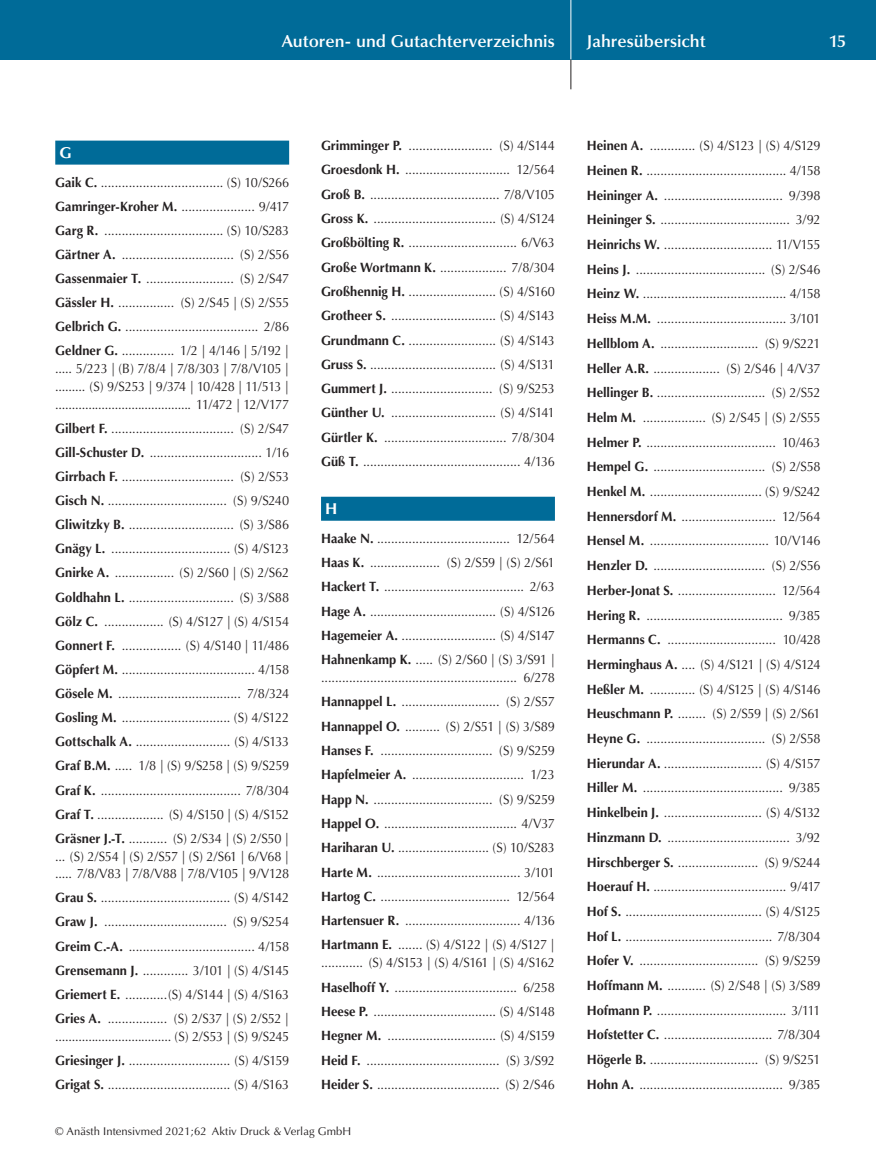
<style>
.page{position:relative;width:876px;height:1174px;background:#fff}
.page>*{position:absolute;margin:0;border:0;box-sizing:border-box;transform-origin:0 0}
.t1{font:600 17.25px "Optima";color:#fff}
.t2{font:700 15.75px "Optima";color:#fff}
.t3{font:13.5px/24.8px "Optima";letter-spacing:-.04em;color:#231f20;text-align:justify;scale:.95 1}
.t4{font:11.25px "Optima";letter-spacing:.005em;color:#231f20}
.s1{font-weight:700}
</style>
<div class="page">
<div style="left:0;top:0;width:876px;height:60px;background:#006b98"></div>
<hr style="left:571px;top:0;width:1px;height:60px;background:#fff">
<svg style="left:571px;top:60px;width:1px;height:29px"></svg>
<div style="left:55px;top:141px;width:234px;height:24px;background:#006b98"></div>
<div style="left:321px;top:497px;width:234px;height:24px;background:#006b98"></div>
<p class="t1" style="left:282px;top:31px;width:275px">Autoren- und Gutachterverzeichnis</p>
<p class="t1" style="left:587px;top:31px;width:120px">Jahresübersicht</p>
<p class="t1" style="left:829px;top:31px;width:19px">15</p>
<p class="t2" style="left:60px;top:143px;width:14px">G</p>
<p class="t3" style="left:55px;top:170px;width:248px;line-height:24.2px"><span class="s1">Gaik C.</span> ................................... (S) 10/S266<br><span class="s1">Gamringer-Kroher M.</span> ..................... 9/417<br><span class="s1">Garg R.</span> .................................. (S) 10/S283<br><span class="s1">Gärtner A.</span> ................................ (S) 2/S56<br><span class="s1">Gassenmaier T.</span> ......................... (S) 2/S47<br><span class="s1">Gässler H.</span> ................ (S) 2/S45 | (S) 2/S55<br><span class="s1">Gelbrich G.</span> ...................................... 2/86<br><span class="s1">Geldner G.</span> ............... 1/2 | 4/146 | 5/192 |</p>
<p class="t3" style="left:55px;top:360px;width:248px;line-height:17.7px">..... 5/223 | (B) 7/8/4 | 7/8/303 | 7/8/V105 | ......... (S) 9/S253 | 9/374 | 10/428 | 11/513 | ......................................... 11/472 | 12/V177</p>
<p class="t3" style="left:55px;top:416px;width:248px;line-height:24.2px"><span class="s1">Gilbert F.</span> ................................... (S) 2/S47<br><span class="s1">Gill-Schuster D.</span> ................................ 1/16<br><span class="s1">Girrbach F.</span> ................................ (S) 2/S53<br><span class="s1">Gisch N.</span> .................................. (S) 9/S240<br><span class="s1">Gliwitzky B.</span> .............................. (S) 3/S86<br><span class="s1">Gnägy L.</span> .................................. (S) 4/S123<br><span class="s1">Gnirke A.</span> ................. (S) 2/S60 | (S) 2/S62<br><span class="s1">Goldhahn L.</span> .............................. (S) 3/S88<br><span class="s1">Gölz C.</span> ................. (S) 4/S127 | (S) 4/S154<br><span class="s1">Gonnert F.</span> ................. (S) 4/S140 | 11/486<br><span class="s1">Göpfert M.</span> ...................................... 4/158<br><span class="s1">Gösele M.</span> ................................... 7/8/324<br><span class="s1">Gosling M.</span> ............................... (S) 4/S122<br><span class="s1">Gottschalk A.</span> ........................... (S) 4/S133<br><span class="s1">Graf B.M.</span> ..... 1/8 | (S) 9/S258 | (S) 9/S259<br><span class="s1">Graf K.</span> ........................................ 7/8/304<br><span class="s1">Graf T.</span> ................... (S) 4/S150 | (S) 4/S152<br><span class="s1">Gräsner J.-T.</span> ........... (S) 2/S34 | (S) 2/S50 |</p>
<p class="t3" style="left:55px;top:847px;width:248px;line-height:17.7px">... (S) 2/S54 | (S) 2/S57 | (S) 2/S61 | 6/V68 | ..... 7/8/V83 | 7/8/V88 | 7/8/V105 | 9/V128</p>
<p class="t3" style="left:55px;top:886px;width:248px;line-height:24.2px"><span class="s1">Grau S.</span> ..................................... (S) 4/S142<br><span class="s1">Graw J.</span> ................................... (S) 9/S254<br><span class="s1">Greim C.-A.</span> .................................... 4/158<br><span class="s1">Grensemann J.</span> ............. 3/101 | (S) 4/S145<br><span class="s1">Griemert E.</span> ............(S) 4/S144 | (S) 4/S163<br><span class="s1">Gries A.</span> ................. (S) 2/S37 | (S) 2/S52 |</p>
<p class="t3" style="left:55px;top:1024px;width:248px;line-height:24.2px">................................... (S) 2/S53 | (S) 9/S245<br><span class="s1">Griesinger J.</span> ............................. (S) 4/S159<br><span class="s1">Grigat S.</span> ................................... (S) 4/S163</p>
<p class="t3" style="left:321px;top:134px;width:248px;line-height:24.3px"><span class="s1">Grimminger P.</span> ........................ (S) 4/S144<br><span class="s1">Groesdonk H.</span> .............................. 12/564<br><span class="s1">Groß B.</span> ..................................... 7/8/V105<br><span class="s1">Gross K.</span> ................................... (S) 4/S124<br><span class="s1">Großbölting R.</span> ............................... 6/V63<br><span class="s1">Große Wortmann K.</span> ................... 7/8/304<br><span class="s1">Großhennig H.</span> ......................... (S) 4/S160<br><span class="s1">Grotheer S.</span> .............................. (S) 4/S143<br><span class="s1">Grundmann C.</span> ......................... (S) 4/S143<br><span class="s1">Gruss S.</span> .................................... (S) 4/S131<br><span class="s1">Gummert J.</span> ............................. (S) 9/S253<br><span class="s1">Günther U.</span> .............................. (S) 4/S141<br><span class="s1">Gürtler K.</span> ................................... 7/8/304<br><span class="s1">Güß T.</span> ............................................. 4/136</p>
<p class="t2" style="left:325px;top:499px;width:14px">H</p>
<p class="t3" style="left:321px;top:526px;width:248px;line-height:24.3px"><span class="s1">Haake N.</span> ...................................... 12/564<br><span class="s1">Haas K.</span> .................... (S) 2/S59 | (S) 2/S61<br><span class="s1">Hackert T.</span> ........................................ 2/63<br><span class="s1">Hage A.</span> .................................... (S) 4/S126<br><span class="s1">Hagemeier A.</span> ........................... (S) 4/S147<br><span class="s1">Hahnenkamp K.</span> ..... (S) 2/S60 | (S) 3/S91 |</p>
<p class="t3" style="left:321px;top:665px;width:248px;line-height:24.3px">........................................................ 6/278<br><span class="s1">Hannappel L.</span> ............................ (S) 2/S57<br><span class="s1">Hannappel O.</span> .......... (S) 2/S51 | (S) 3/S89<br><span class="s1">Hanses F.</span> ................................ (S) 9/S259<br><span class="s1">Hapfelmeier A.</span> ................................ 1/23<br><span class="s1">Happ N.</span> .................................. (S) 9/S259<br><span class="s1">Happel O.</span> ...................................... 4/V37<br><span class="s1">Hariharan U.</span> .......................... (S) 10/S283<br><span class="s1">Harte M.</span> ......................................... 3/101<br><span class="s1">Hartog C.</span> ..................................... 12/564<br><span class="s1">Hartensuer R.</span> ................................. 4/136<br><span class="s1">Hartmann E.</span> ....... (S) 4/S122 | (S) 4/S127 |</p>
<p class="t3" style="left:321px;top:950px;width:248px;line-height:24.3px">............ (S) 4/S153 | (S) 4/S161 | (S) 4/S162<br><span class="s1">Haselhoff Y.</span> ................................... 6/258<br><span class="s1">Heese P.</span> ................................... (S) 4/S148<br><span class="s1">Hegner M.</span> ............................... (S) 4/S159<br><span class="s1">Heid F.</span> ...................................... (S) 3/S92<br><span class="s1">Heider S.</span> ................................... (S) 2/S46</p>
<p class="t4" style="left:55px;top:1125px;width:297px">© Anästh Intensivmed 2021;62 Aktiv Druck &amp; Verlag GmbH</p>
<p class="t3" style="left:587px;top:133px;width:248px"><span class="s1">Heinen A.</span> ............. (S) 4/S123 | (S) 4/S129<br><span class="s1">Heinen R.</span> ........................................ 4/158<br><span class="s1">Heininger A.</span> .................................. 9/398<br><span class="s1">Heininger S.</span> ..................................... 3/92<br><span class="s1">Heinrichs W.</span> ............................... 11/V155<br><span class="s1">Heins J.</span> ..................................... (S) 2/S46<br><span class="s1">Heinz W.</span> ......................................... 4/158<br><span class="s1">Heiss M.M.</span> ..................................... 3/101<br><span class="s1">Hellblom A.</span> ............................ (S) 9/S221<br><span class="s1">Heller A.R.</span> ................... (S) 2/S46 | 4/V37<br><span class="s1">Hellinger B.</span> ............................... (S) 2/S52<br><span class="s1">Helm M.</span> .................. (S) 2/S45 | (S) 2/S55<br><span class="s1">Helmer P.</span> ..................................... 10/463<br><span class="s1">Hempel G.</span> ................................ (S) 2/S58<br><span class="s1">Henkel M.</span> ................................ (S) 9/S242<br><span class="s1">Hennersdorf M.</span> ........................... 12/564<br><span class="s1">Hensel M.</span> .................................. 10/V146<br><span class="s1">Henzler D.</span> ................................ (S) 2/S56<br><span class="s1">Herber-Jonat S.</span> ............................ 12/564<br><span class="s1">Hering R.</span> ....................................... 9/385<br><span class="s1">Hermanns C.</span> ............................... 10/428<br><span class="s1">Herminghaus A.</span> .... (S) 4/S121 | (S) 4/S124<br><span class="s1">Heßler M.</span> ............. (S) 4/S125 | (S) 4/S146<br><span class="s1">Heuschmann P.</span> ........ (S) 2/S59 | (S) 2/S61<br><span class="s1">Heyne G.</span> .................................. (S) 2/S58<br><span class="s1">Hierundar A.</span> ............................ (S) 4/S157<br><span class="s1">Hiller M.</span> ........................................ 9/385<br><span class="s1">Hinkelbein J.</span> ............................ (S) 4/S132<br><span class="s1">Hinzmann D.</span> ................................... 3/92<br><span class="s1">Hirschberger S.</span> ....................... (S) 9/S244<br><span class="s1">Hoerauf H.</span> ...................................... 9/417<br><span class="s1">Hof S.</span> ....................................... (S) 4/S125<br><span class="s1">Hof L.</span> .......................................... 7/8/304<br><span class="s1">Hofer V.</span> .................................. (S) 9/S259<br><span class="s1">Hoffmann M.</span> ........... (S) 2/S48 | (S) 3/S89<br><span class="s1">Hofmann P.</span> ..................................... 3/111<br><span class="s1">Hofstetter C.</span> ............................... 7/8/304<br><span class="s1">Högerle B.</span> ............................... (S) 9/S251<br><span class="s1">Hohn A.</span> ......................................... 9/385</p>
</div>
